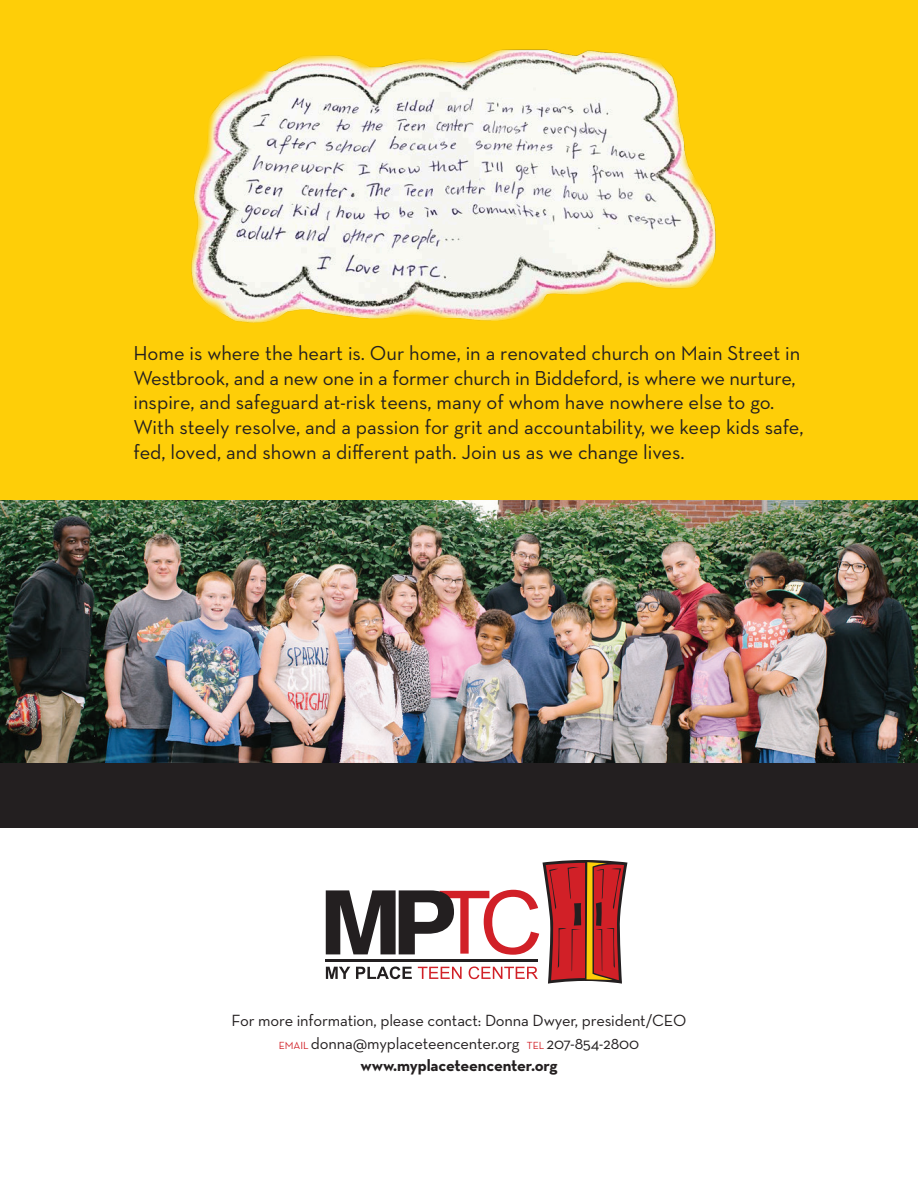
<style>
.page{position:relative;width:918px;height:1188px;background:#fff}
.page>*{position:absolute;margin:0;border:0;box-sizing:border-box;transform-origin:0 0}
.t1{font:20.55px/25px "Neutraface Text";color:#231f20}
.t2{font:16.5px "Neutraface Text";letter-spacing:-.01em;color:#231f20}
.t3{font:700 16.5px "Neutraface Text";letter-spacing:-.01em;color:#231f20}
.s1{font-size:10.5px;color:#d12027}
</style>
<div class="page">
<div style="left:0;top:0;width:917px;height:773px;background:#fece08"></div>
<div style="left:0;top:763px;width:918px;height:65px;background:#231f20"></div>
<img style="left:191px;top:49px;width:525px;height:274px">
<img style="left:0;top:501px;width:918px;height:262px">
<svg style="left:326px;top:860px;width:301px;height:124px"></svg>
<hr style="left:325px;top:959px;width:213px;height:3px;background:#231f20">
<p class="t1" style="left:134px;top:340px;width:672px">Home is where the heart is. Our home, in a renovated church on Main Street in Westbrook, and a new one in a former church in Biddeford, is where we nurture, inspire, and safeguard at-risk teens, many of whom have nowhere else to go.<br>With steely resolve, and a passion for grit and accountability, we keep kids safe, fed, loved, and shown a different path. Join us as we change lives.</p>
<p class="t2" style="left:232px;top:1010px;width:456px">For more information, please contact: Donna Dwyer, president/CEO</p>
<p class="t2" style="left:279px;top:1033px;width:362px"><span class="s1">EMAIL</span> donna@myplaceteencenter.org <span class="s1">TEL</span> 207-854-2800</p>
<p class="t3" style="left:360px;top:1055px;width:199px">www.myplaceteencenter.org</p>
</div>
